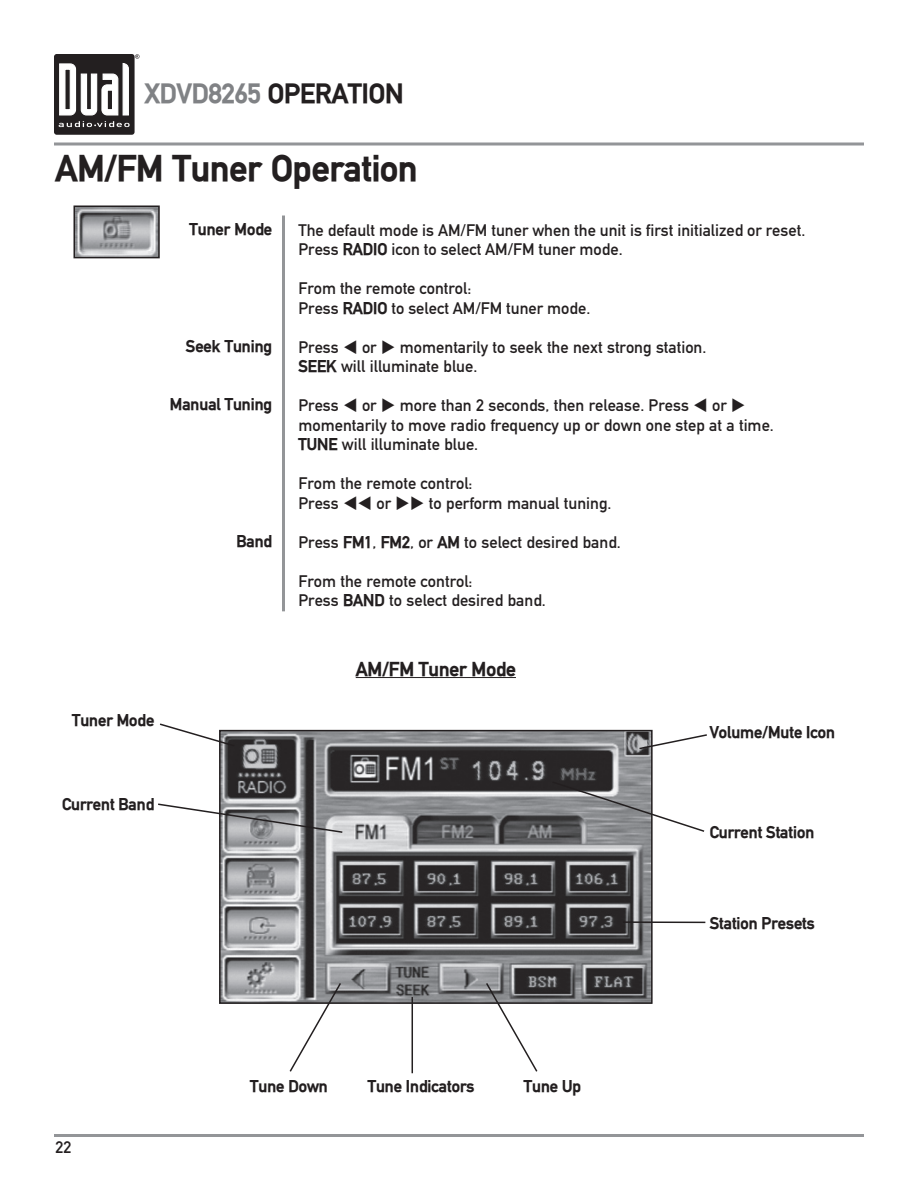
<style>
.page{position:relative;width:918px;height:1188px;background:#fff}
.page>*{position:absolute;margin:0;border:0;box-sizing:border-box;transform-origin:0 0}
.t1{font:700 36px "DIN Mittelschrift";color:#231f20}
.t2{font:700 27px "DIN Mittelschrift";color:#231f20}
.t3{font:700 19.5px "DIN Mittelschrift";color:#231f20}
.t4{font:16.5px/19.5px "DIN Mittelschrift";color:#231f20}
.t5{font:700 16.5px "DIN Mittelschrift";color:#231f20}
.s1{color:#808285}
.s2{font-weight:700}
</style>
<div class="page">
<div style="left:54px;top:54px;width:81px;height:81px;background:#231f20;border-radius:3px"></div>
<svg style="left:59px;top:54px;width:80px;height:73px"></svg>
<hr style="left:54px;top:143px;width:810px;height:3px;background:#939598">
<hr style="left:54px;top:1134px;width:810px;height:3px;background:#939598">
<hr style="left:282px;top:216px;width:3px;height:395px;background:#939598">
<img style="left:77px;top:209px;width:80px;height:46px">
<div style="left:74px;top:206px;width:86px;height:52px;border:2px solid #231f20"></div>
<img style="left:222px;top:733px;width:428px;height:268px">
<div style="left:219px;top:730px;width:434px;height:274px;border:2px solid #231f20"></div>
<hr style="left:356px;top:677px;width:160px;height:1px;background:#231f20">
<svg style="left:160px;top:723px;width:76px;height:25px"></svg>
<svg style="left:638px;top:733px;width:69px;height:17px"></svg>
<hr style="left:623px;top:921px;width:82px;height:2px;background:#231f20">
<svg style="left:551px;top:780px;width:154px;height:53px"></svg>
<hr style="left:412px;top:997px;width:1px;height:76px;background:#231f20">
<svg style="left:288px;top:981px;width:54px;height:91px"></svg>
<svg style="left:485px;top:981px;width:54px;height:91px"></svg>
<svg style="left:158px;top:803px;width:186px;height:31px"></svg>
<h2 class="t2" style="left:145px;top:77px;width:260px"><span class="s1">XDVD8265</span> OPERATION</h2>
<h1 class="t1" style="left:56px;top:147px;width:364px">AM/FM Tuner Operation</h1>
<p class="t5" style="left:190px;top:219px;width:84px">Tuner Mode</p>
<p class="t4" style="left:298px;top:220px;width:508px">The default mode is AM/FM tuner when the unit is first initialized or reset.<br>Press <span class="s2">RADIO</span> icon to select AM/FM tuner mode.</p>
<p class="t4" style="left:298px;top:279px;width:293px">From the remote control:<br>Press <span class="s2">RADIO</span> to select AM/FM tuner mode.</p>
<p class="t4" style="left:298px;top:337px;width:409px">Press ▼ or ◆ momentarily to seek the next strong station.<br><span class="s2">SEEK</span> will illuminate blue.</p>
<p class="t4" style="left:298px;top:396px;width:477px">Press ▼ or ◆ more than 2 seconds, then release. Press ▼ or ◆ momentarily to move radio frequency up or down one step at a time.<br><span class="s2">TUNE</span> will illuminate blue.</p>
<p class="t4" style="left:298px;top:474px;width:315px">From the remote control:<br>Press ▼▼ or ◆◆ to perform manual tuning.</p>
<p class="t4" style="left:298px;top:532px;width:324px">Press <span class="s2">FM1</span>, <span class="s2">FM2</span>, or <span class="s2">AM</span> to select desired band.</p>
<p class="t4" style="left:298px;top:571px;width:249px">From the remote control:<br>Press <span class="s2">BAND</span> to select desired band.</p>
<p class="t5" style="left:186px;top:336px;width:88px">Seek Tuning</p>
<p class="t5" style="left:170px;top:395px;width:104px">Manual Tuning</p>
<p class="t5" style="left:236px;top:531px;width:37px">Band</p>
<p class="t5" style="left:72px;top:710px;width:84px">Tuner Mode</p>
<p class="t5" style="left:62px;top:795px;width:94px">Current Band</p>
<p class="t3" style="left:356px;top:657px;width:162px">AM/FM Tuner Mode</p>
<p class="t4" style="left:56px;top:1138px;width:17px">22</p>
<p class="t5" style="left:250px;top:1076px;width:79px">Tune Down</p>
<p class="t5" style="left:368px;top:1076px;width:108px">Tune Indicators</p>
<p class="t5" style="left:524px;top:1076px;width:59px">Tune Up</p>
<p class="t5" style="left:710px;top:723px;width:127px">Volume/Mute Icon</p>
<p class="t5" style="left:710px;top:822px;width:106px">Current Station</p>
<p class="t5" style="left:710px;top:913px;width:107px">Station Presets</p>
</div>
